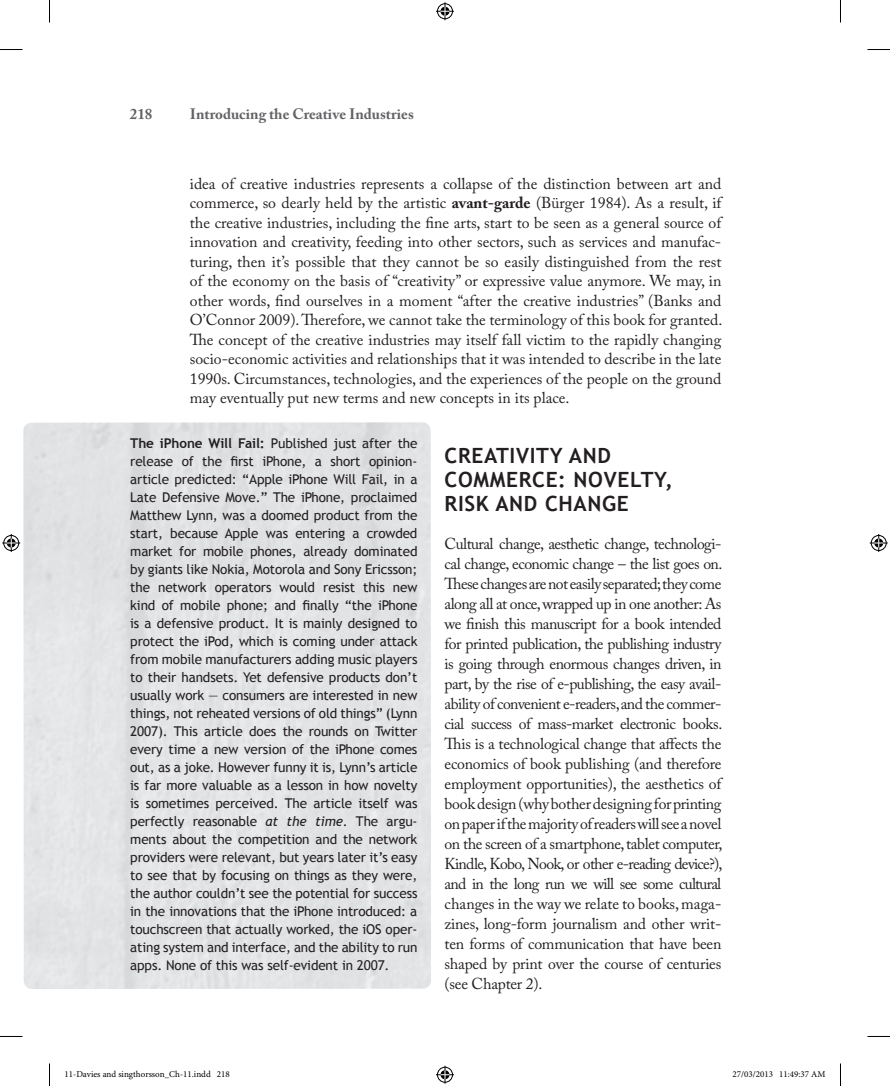
<style>
.page{position:relative;width:890px;height:1086px;background:#fff}
.page>*{position:absolute;margin:0;border:0;box-sizing:border-box;transform-origin:0 0}
.t1{font:700 21px/24px "Trebuchet MS";letter-spacing:.03em;color:#231f20}
.t2{font:15.75px/20px "Adobe Caslon Pro";letter-spacing:-.005em;color:#231f20;text-align:justify}
.t3{font:700 15px "Adobe Caslon Pro";color:#636366}
.t4{font:13.5px/18px "Trebuchet MS";letter-spacing:-.01em;color:#231f20;text-align:justify}
.t5{font:9px "Minion Pro";color:#000}
.s1{font-weight:700}
.s2{font-style:italic}
</style>
<div class="page">
<svg style="left:0;top:49px;width:22px;height:1px"></svg>
<svg style="left:867px;top:49px;width:23px;height:1px"></svg>
<svg style="left:0;top:1036px;width:22px;height:1px"></svg>
<svg style="left:867px;top:1036px;width:23px;height:1px"></svg>
<svg style="left:49px;top:0;width:1px;height:23px"></svg>
<svg style="left:49px;top:1063px;width:1px;height:22px"></svg>
<svg style="left:840px;top:0;width:1px;height:23px"></svg>
<svg style="left:840px;top:1063px;width:1px;height:22px"></svg>
<svg style="left:436px;top:2px;width:18px;height:18px"></svg>
<svg style="left:436px;top:1065px;width:18px;height:18px"></svg>
<svg style="left:2px;top:534px;width:18px;height:18px"></svg>
<svg style="left:870px;top:534px;width:18px;height:18px"></svg>
<p class="t3" style="left:130px;top:105px;width:24px">218</p>
<p class="t3" style="left:190px;top:105px;width:225px">Introducing the Creative Industries</p>
<p class="t2" style="left:190px;top:173px;width:534px;line-height:19.5px">idea of creative industries represents a collapse of the distinction between art and commerce, so dearly held by the artistic <span class="s1">avant-garde</span> (Bürger 1984). As a result, if the creative industries, including the fine arts, start to be seen as a general source of innovation and creativity, feeding into other sectors, such as services and manufac&shy;turing, then it’s possible that they cannot be so easily distinguished from the rest of the economy on the basis of “creativity” or expressive value anymore. We may, in other words, find ourselves in a moment “after the creative industries” (Banks and O’Connor 2009). Therefore, we cannot take the terminology of this book for granted.<br>The concept of the creative industries may itself fall victim to the rapidly changing socio-economic activities and relationships that it was intended to describe in the late 1990s. Circumstances, technologies, and the experiences of the people on the ground may eventually put new terms and new concepts in its place.</p>
<p class="t4" style="left:130px;top:434px;width:289px"><span class="s1">The iPhone Will Fail:</span> Published just after the release of the first iPhone, a short opinion&shy;article predicted: “Apple iPhone Will Fail, in a Late Defensive Move.” The iPhone, proclaimed Matthew Lynn, was a doomed product from the start, because Apple was entering a crowded market for mobile phones, already dominated by giants like Nokia, Motorola and Sony Ericsson; the network operators would resist this new kind of mobile phone; and finally “the iPhone is a defensive product. It is mainly designed to protect the iPod, which is coming under attack from mobile manufacturers adding mu sic players to their handsets. Yet defensive products don’t usually work — consumers are interested in new things, not reheated versions of old things” (Lynn 2007). This article does the rounds on Twitter every time a new version of the iPhone comes out, as a joke. However funny it is, Lynn’s article is far more valuable as a lesson in how novelty is sometimes perceived. The article itself was perfectly reasonable <span class="s2">at the time</span>. The argu&shy;ments about the competition and the network providers were relevant, but years later it’s easy to see that by focusing on things as they were, the author couldn’t see the potential for success in the innovations that the iPhone introduced: a touchscreen that actually worked, the iOS oper&shy;ating system and interface, and the ability to run apps. None of this was self-evident in 2007.</p>
<h1 class="t1" style="left:445px;top:444px;width:230px">CREATIVITY AND<br>COMMERCE: NOVELTY,<br>RISK AND CHANGE</h1>
<p class="t2" style="left:445px;top:534px;width:279px">Cultural change, aesthetic change, technologi&shy;cal change, economic change – the list goes on.<br>These changes are not easily separated; they come along all at once, wrapped up in one another: As we finish this manuscript for a book intended for printed publication, the publishing industry is going through enormous changes driven, in part, by the rise of e-publishing, the easy avail&shy;ability of convenient e-readers, and the commer&shy;cial success of mass-market electronic books.<br>This is a technological change that affects the economics of book publishing (and therefore employment opportunities), the aesthetics of book design (why bother designing for printing on paper if the majority of readers will see a novel on the screen of a smartphone, tablet computer, Kindle, Kobo, Nook, or other e-reading device?), and in the long run we will see some cultural changes in the way we relate to books, maga&shy;zines, long-form journalism and other writ&shy;ten forms of communication that have been shaped by print over the course of centuries (see Chapter 2).</p>
<p class="t5" style="left:64px;top:1068px;width:167px">11-Davies and singthorsson_Ch-11.indd 218</p>
<p class="t5" style="left:732px;top:1068px;width:94px">27/03/2013 11:49:37 AM</p>
</div>
